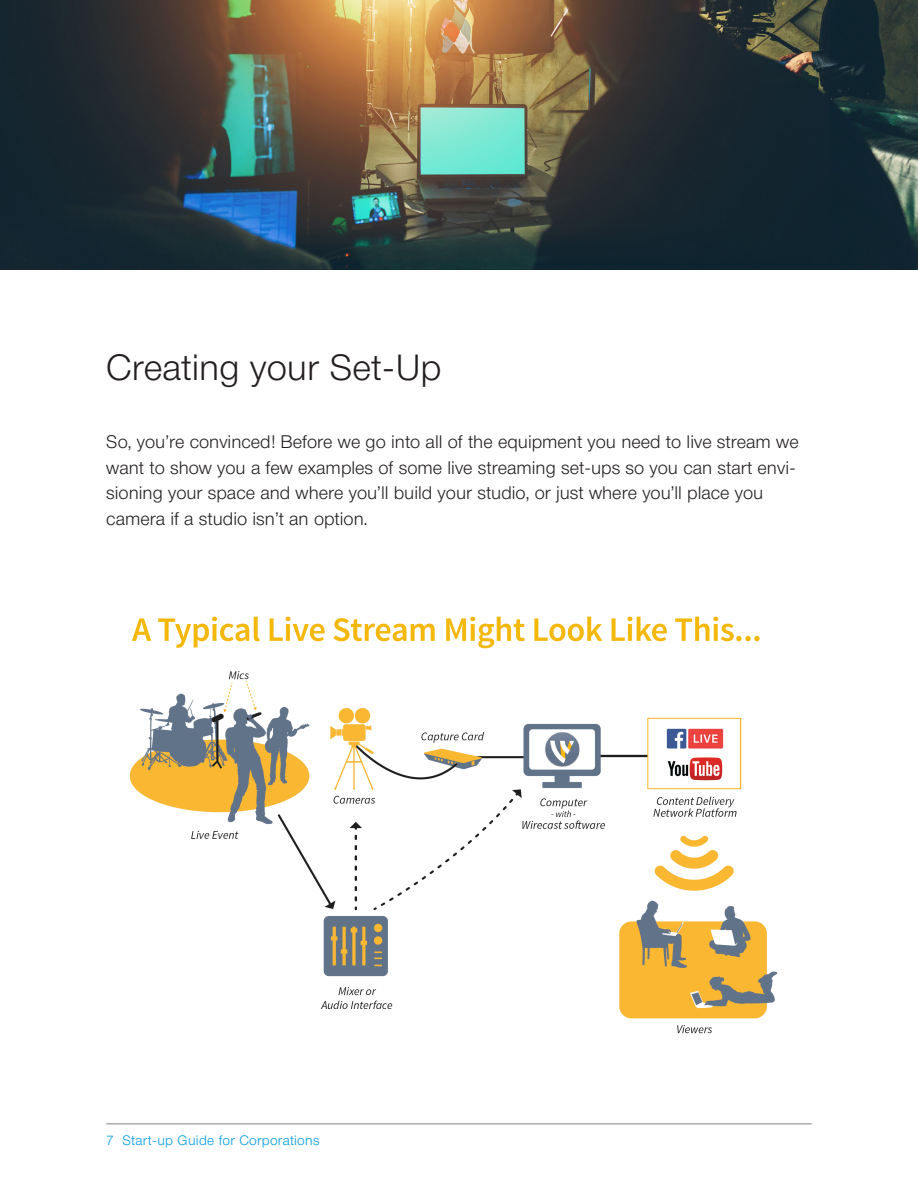
<style>
.page{position:relative;width:918px;height:1188px;background:#fff}
.page>*{position:absolute;margin:0;border:0;box-sizing:border-box;transform-origin:0 0}
.t1{font:300 36px "Neue Helvetica BQ";color:#231f20}
.t2{font:300 18px/25.5px "Neue Helvetica BQ";color:#231f20}
.t3{font:300 13.5px "Neue Helvetica BQ";letter-spacing:.02em;color:#009bdf}
</style>
<div class="page">
<img style="left:0;top:0;width:918px;height:270px">
<img style="left:129px;top:616px;width:649px;height:418px">
<hr style="left:106px;top:1124px;width:706px;height:1px;background:#808285">
<p class="t1" style="left:106px;top:345px;width:337px">Creating your Set-Up</p>
<p class="t2" style="left:106px;top:429px;width:694px">So, you’re convinced! Before we go into all of the equipment you need to live stream we want to show you a few examples of some live streaming set-ups so you can start envi&shy;sioning your space and where you’ll build your studio, or just where you’ll place you camera if a studio isn’t an option.</p>
<p class="t3" style="left:106px;top:1132px;width:215px">7 Start-up Guide for Corporations</p>
</div>
